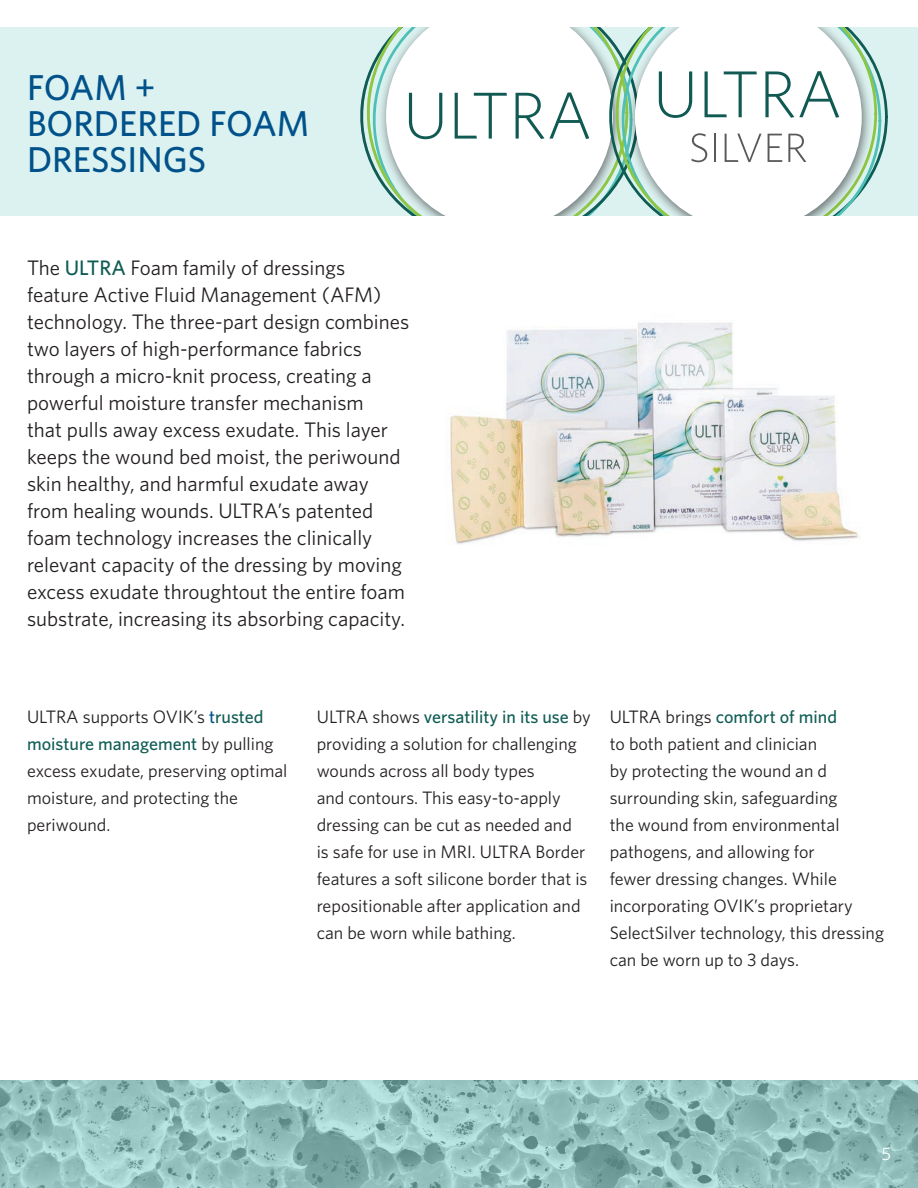
<style>
.page{position:relative;width:918px;height:1188px;background:#fff}
.page>*{position:absolute;margin:0;border:0;box-sizing:border-box;transform-origin:0 0}
.t1{font:500 36px/36px "Whitney";color:#01528a}
.t2{font:21px/27px "Whitney";color:#231f20}
.t3{font:18px/27px "Whitney";color:#231f20}
.t4{font:18px "Whitney";color:#fff}
.s1{font-weight:500;color:#0f5c54}
.s2{font-weight:500;color:#01528a}
</style>
<div class="page">
<svg style="left:0;top:1080px;width:918px;height:108px;background:#92bfbb"></svg>
<div style="left:0;top:27px;width:918px;height:189px;background:#dcf2f1"></div>
<svg style="left:365px;top:41px;width:21px;height:149px"></svg>
<svg style="left:613px;top:41px;width:275px;height:150px"></svg>
<svg style="left:614px;top:41px;width:8px;height:150px"></svg>
<img style="left:622px;top:41px;width:255px;height:150px">
<svg style="left:635px;top:27px;width:227px;height:189px;background:#e9f0ee"></svg>
<svg style="left:386px;top:27px;width:227px;height:189px;background:#ebf2f0"></svg>
<img style="left:450px;top:322px;width:409px;height:223px">
<h1 class="t1" style="left:27px;top:69px;width:284px">FOAM +<br>BORDERED FOAM<br>DRESSINGS</h1>
<p class="t2" style="left:27px;top:254px;width:384px">The <span class="s1">ULTRA</span> Foam family of dressings feature Active Fluid Management (AFM) technology. The three-part design combines two layers of high-performance fabrics through a micro-knit process, creating a powerful moisture transfer mechanism<br>that pulls away excess exudate. This layer keeps the wound bed moist, the periwound skin healthy, and harmful exudate away from healing wounds. ULTRA’s patented foam technology increases the clinically relevant capacity of the dressing by moving excess exudate throughtout the entire foam substrate, increasing its absorbing capacity.</p>
<p class="t3" style="left:27px;top:703px;width:262px">ULTRA supports OVIK’s <span class="s2">t</span><span class="s1">rusted moisture management</span> by pulling excess exudate, preserving optimal moisture, and protecting the periwound.</p>
<p class="t3" style="left:610px;top:703px;width:276px">ULTRA brings <span class="s1">comfort of mind<br></span>to both patient and clinician<br>by protecting the wound an d surrounding skin, safeguarding<br>the wound from environmental pathogens, and allowing for<br>fewer dressing changes. While incorporating OVIK’s proprietary<br>SelectSilver technology, this dressing can be worn up to 3 days.</p>
<p class="t3" style="left:317px;top:703px;width:276px">ULTRA shows <span class="s1">versatility in its use</span> by providing a solution for challenging wounds across all body types<br>and contours. This easy-to-apply dressing can be cut as needed and<br>is safe for use in MRI. ULTRA Border features a soft silicone border that is repositionable after application and can be worn while bathing.</p>
<p class="t4" style="left:881px;top:1142px;width:11px">5</p>
</div>
